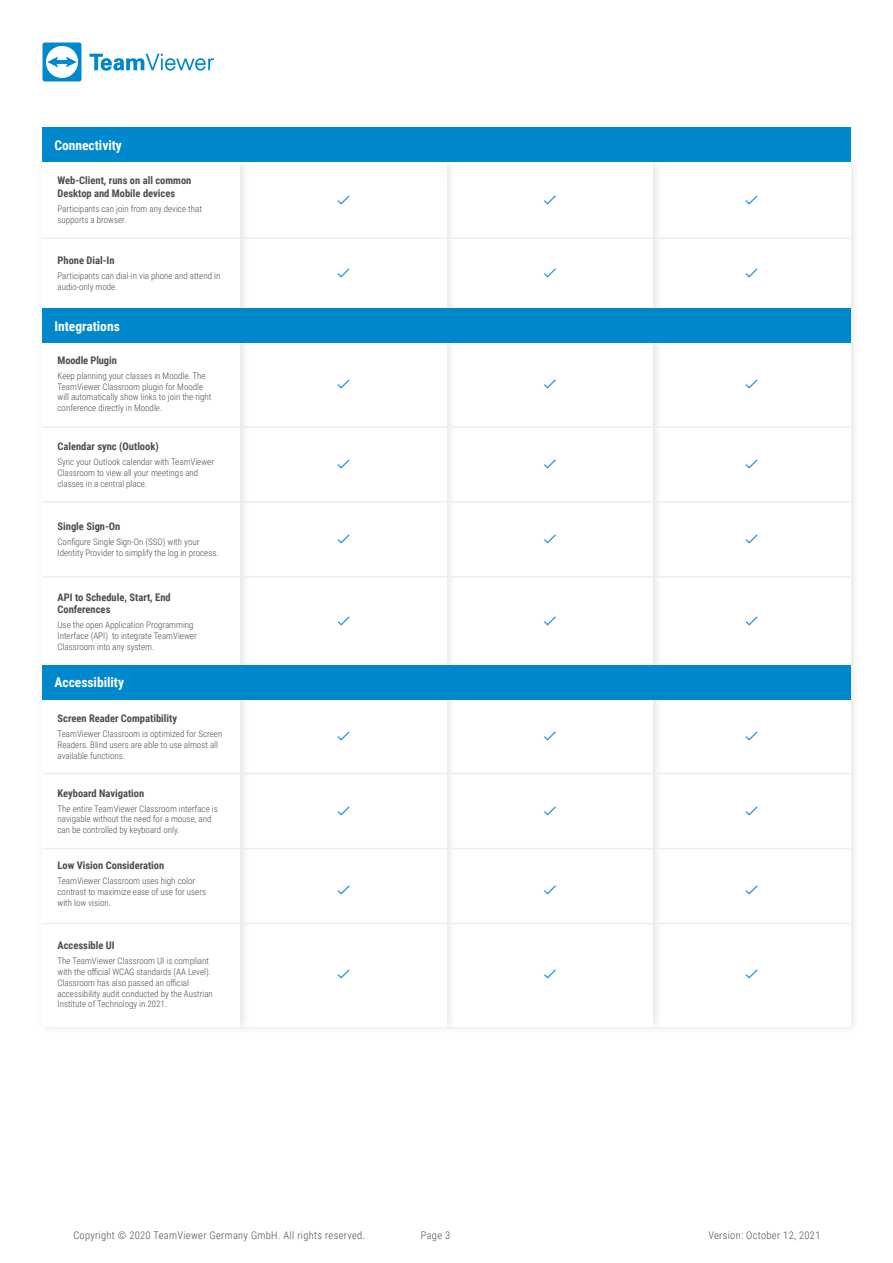
<style>
.page{position:relative;width:893px;height:1263px;background:#fff}
.page>*{position:absolute;margin:0;border:0;box-sizing:border-box;transform-origin:0 0}
.t1{font:700 13.5px "Roboto Condensed";color:#fff}
.t2{font:700 10.5px/12.6px "Roboto Condensed";color:#4d4d4f}
.t3{font:300 10.5px "Roboto Condensed";letter-spacing:.03em;color:#4d4d4f}
.t4{font:300 9px/10.8px "Roboto Condensed";color:#4d4d4f}
</style>
<div class="page">
<div style="left:644px;top:153px;width:218px;height:883px;background:#000;opacity:.12"></div>
<svg style="left:663px;top:162px;width:187px;height:865px"></svg>
<div style="left:439px;top:153px;width:224px;height:883px;background:#fff"></div>
<hr style="left:43px;top:237px;width:807px;height:2px;background:#ededee">
<svg style="left:43px;top:43px;width:38px;height:38px"></svg>
<svg style="left:89px;top:54px;width:125px;height:17px"></svg>
<hr style="left:43px;top:426px;width:807px;height:2px;background:#ededee">
<hr style="left:43px;top:501px;width:807px;height:2px;background:#ededee">
<hr style="left:43px;top:576px;width:807px;height:2px;background:#ededee">
<hr style="left:43px;top:773px;width:807px;height:1px;background:#ededee">
<hr style="left:43px;top:848px;width:807px;height:1px;background:#ededee">
<hr style="left:43px;top:923px;width:807px;height:1px;background:#ededee">
<div style="left:43px;top:308px;width:808px;height:35px;background:#08c"></div>
<div style="left:43px;top:128px;width:808px;height:34px;background:#08c"></div>
<div style="left:43px;top:665px;width:808px;height:35px;background:#08c"></div>
<svg style="left:746px;top:195px;width:12px;height:9px"></svg>
<svg style="left:746px;top:268px;width:12px;height:9px"></svg>
<svg style="left:746px;top:379px;width:12px;height:10px"></svg>
<svg style="left:746px;top:459px;width:12px;height:10px"></svg>
<svg style="left:746px;top:534px;width:12px;height:10px"></svg>
<svg style="left:746px;top:616px;width:12px;height:10px"></svg>
<svg style="left:746px;top:731px;width:12px;height:10px"></svg>
<svg style="left:746px;top:806px;width:12px;height:9px"></svg>
<svg style="left:746px;top:885px;width:12px;height:10px"></svg>
<svg style="left:746px;top:969px;width:12px;height:10px"></svg>
<h1 class="t1" style="left:54px;top:136px;width:69px">Connectivity</h1>
<p class="t2" style="left:58px;top:174px;width:135px">Web-Client, runs on all common<br>Desktop and Mobile devices</p>
<p class="t4" style="left:58px;top:203px;width:146px">Participants can join from any device that supports a browser.</p>
<p class="t2" style="left:58px;top:254px;width:58px">Phone Dial-In</p>
<p class="t4" style="left:58px;top:270px;width:164px">Participants can dial-in via phone and attend in audio-only mode.</p>
<h1 class="t1" style="left:54px;top:316px;width:67px">Integrations</h1>
<p class="t2" style="left:58px;top:353px;width:61px">Moodle Plugin</p>
<p class="t4" style="left:58px;top:370px;width:155px">Keep planning your classes in Moodle. The TeamViewer Classroom plugin for Moodle will automatically show links to join the right conference directly in Moodle.</p>
<p class="t2" style="left:58px;top:440px;width:103px">Calendar sync (Outlook)</p>
<p class="t4" style="left:58px;top:456px;width:158px">Sync your Outlook calendar with TeamViewer<br>Classroom to view all your meetings and classes in a central place.</p>
<p class="t2" style="left:58px;top:520px;width:64px">Single Sign-On</p>
<p class="t4" style="left:58px;top:536px;width:162px">Configure Single Sign-On (SSO) with your<br>Identity Provider to simplify the log in process.</p>
<p class="t2" style="left:58px;top:590px;width:115px">API to Schedule, Start, End<br>Conferences</p>
<p class="t4" style="left:58px;top:619px;width:141px">Use the open Application Programming<br>Interface (API) to integrate TeamViewer<br>Classroom into any system.</p>
<h1 class="t1" style="left:54px;top:673px;width:71px">Accessibility</h1>
<p class="t2" style="left:58px;top:711px;width:121px">Screen Reader Compatibility</p>
<p class="t4" style="left:58px;top:728px;width:166px">TeamViewer Classroom is optimized for Screen<br>Readers. Blind users are able to use almost all available functions.</p>
<p class="t2" style="left:58px;top:786px;width:88px">Keyboard Navigation</p>
<p class="t4" style="left:58px;top:803px;width:162px">The entire TeamViewer Classroom interface is navigable without the need for a mouse, and can be controlled by keyboard only.</p>
<p class="t2" style="left:58px;top:859px;width:108px">Low Vision Consideration</p>
<p class="t4" style="left:58px;top:875px;width:150px">TeamViewer Classroom uses high color contrast to maximize ease of use for users with low vision.</p>
<p class="t2" style="left:58px;top:939px;width:59px">Accessible UI</p>
<p class="t4" style="left:58px;top:955px;width:157px">The TeamViewer Classroom UI is compliant with the official WCAG standards (AA Level).<br>Classroom has also passed an official accessibility audit conducted by the Austrian Institute of Technology in 2021.</p>
<p class="t3" style="left:73px;top:1227px;width:293px">Copyright © 2020 TeamViewer Germany GmbH. All rights reserved.</p>
<p class="t3" style="left:708px;top:1227px;width:114px">Version: October 12, 2021</p>
<p class="t3" style="left:421px;top:1227px;width:31px">Page 3</p>
</div>
